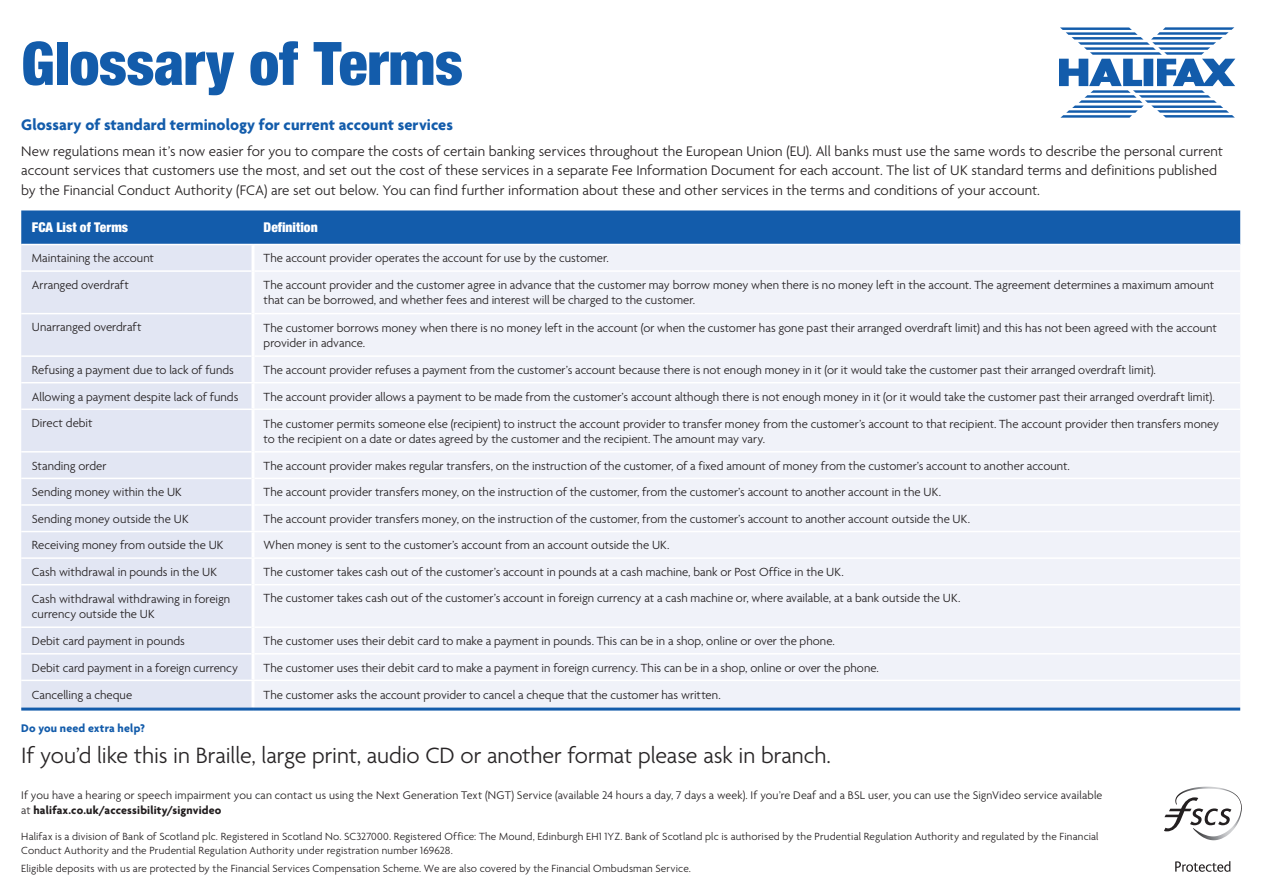
<style>
.page{position:relative;width:1263px;height:893px;background:#fff}
.page>*{position:absolute;margin:0;border:0;box-sizing:border-box;transform-origin:0 0}
._04_Headline{font:900 condensed 60px "Helvetica Neue";letter-spacing:-.005em;color:#135cab}
._08_Braille_Large_Pr{font:300 24px "Agenda";letter-spacing:-.005em;color:#282526}
._06_Letter_Subheads{font:700 16.5px "Agenda";letter-spacing:.005em;color:#135cab}
._05_Letter_Body{font:300 15px/19.5px "Agenda";letter-spacing:.005em;color:#231f20}
.Table_Header{font:900 condensed 13.5px "Helvetica Neue LT Std";color:#fff}
.Table_Body_Copy{font:300 12.75px/15px "Agenda";color:#231f20}
._11_Legal_Copy{font:300 12px/15px "Agenda";letter-spacing:.01em;color:#231f20}
._11_Legal_Headline{font:700 12px "Agenda";letter-spacing:.015em;color:#135cab}
._11_Small_Legal_Copy{font:300 11.25px/13.5px "Agenda";letter-spacing:.015em;color:#231f20}
.s1{font-weight:700}
</style>
<div class="page">
<svg style="left:1059px;top:27px;width:176px;height:91px"></svg>
<div style="left:21px;top:210px;width:1219px;height:34px;background:#135cab"></div>
<div style="left:21px;top:245px;width:230px;height:463px;background:#e2e6f3"></div>
<div style="left:254px;top:245px;width:986px;height:463px;background:#f0f2f9"></div>
<hr style="left:254px;top:270px;width:986px;height:2px;background:#fff">
<hr style="left:21px;top:313px;width:230px;height:1px;background:#fff">
<hr style="left:254px;top:313px;width:986px;height:1px;background:#fff">
<hr style="left:21px;top:355px;width:230px;height:2px;background:#fff">
<hr style="left:254px;top:451px;width:986px;height:2px;background:#fff">
<hr style="left:21px;top:478px;width:230px;height:1px;background:#fff">
<hr style="left:254px;top:478px;width:986px;height:1px;background:#fff">
<hr style="left:21px;top:504px;width:230px;height:2px;background:#fff">
<hr style="left:254px;top:584px;width:986px;height:1px;background:#fff">
<hr style="left:21px;top:626px;width:230px;height:2px;background:#fff">
<hr style="left:254px;top:626px;width:986px;height:2px;background:#fff">
<hr style="left:21px;top:653px;width:230px;height:1px;background:#fff">
<hr style="left:254px;top:355px;width:986px;height:2px;background:#fff">
<hr style="left:254px;top:504px;width:986px;height:2px;background:#fff">
<hr style="left:254px;top:653px;width:986px;height:1px;background:#fff">
<hr style="left:21px;top:270px;width:230px;height:2px;background:#fff">
<hr style="left:21px;top:451px;width:230px;height:2px;background:#fff">
<hr style="left:21px;top:584px;width:230px;height:1px;background:#fff">
<hr style="left:21px;top:708px;width:232px;height:3px;background:#135cab">
<hr style="left:253px;top:708px;width:987px;height:3px;background:#135cab">
<hr style="left:21px;top:382px;width:232px;height:1px;background:#fff">
<hr style="left:253px;top:382px;width:987px;height:1px;background:#fff">
<hr style="left:21px;top:409px;width:232px;height:1px;background:#fff">
<hr style="left:253px;top:409px;width:987px;height:1px;background:#fff">
<hr style="left:21px;top:531px;width:232px;height:1px;background:#fff">
<hr style="left:253px;top:531px;width:987px;height:1px;background:#fff">
<hr style="left:21px;top:557px;width:232px;height:2px;background:#fff">
<hr style="left:253px;top:557px;width:987px;height:2px;background:#fff">
<hr style="left:21px;top:680px;width:232px;height:1px;background:#fff">
<hr style="left:253px;top:680px;width:987px;height:1px;background:#fff">
<svg style="left:1175px;top:861px;width:55px;height:11px"></svg>
<svg style="left:1164px;top:787px;width:78px;height:53px"></svg>
<p class="_04_Headline" style="left:21px;top:14px;width:443px">Glossary of Terms</p>
<p class="_06_Letter_Subheads" style="left:21px;top:116px;width:433px">Glossary of standard terminology for current account services</p>
<p class="_05_Letter_Body" style="left:21px;top:142px;width:1203px">New regulations mean it’s now easier for you to compare the costs of certain banking services throughout the European Union (EU). All banks must use the same words to describe the personal current account services that customers use the most, and set out the cost of these services in a separate Fee Information Document for each account. The list of UK standard terms and definitions published by the Financial Conduct Authority (FCA) are set out below. You can find further information about these and other services in the terms and conditions of your account.</p>
<p class="Table_Header" style="left:32px;top:219px;width:98px">FCA List of Terms</p>
<p class="Table_Header" style="left:264px;top:219px;width:56px">Definition</p>
<p class="Table_Body_Copy" style="left:32px;top:252px;width:124px">Maintaining the account</p>
<p class="Table_Body_Copy" style="left:264px;top:252px;width:347px">The account provider operates the account for use by the customer.</p>
<p class="Table_Body_Copy" style="left:32px;top:278px;width:99px">Arranged overdraft</p>
<p class="Table_Body_Copy" style="left:264px;top:279px;width:952px">The account provider and the customer agree in advance that the customer may borrow money when there is no money left in the account. The agreement determines a maximum amount that can be borrowed, and whether fees and interest will be charged to the customer.</p>
<p class="Table_Body_Copy" style="left:32px;top:320px;width:111px">Unarranged overdraft</p>
<p class="Table_Body_Copy" style="left:264px;top:321px;width:955px">The customer borrows money when there is no money left in the account (or when the customer has gone past their arranged overdraft limit) and this has not been agreed with the account provider in advance.</p>
<p class="Table_Body_Copy" style="left:32px;top:363px;width:204px">Refusing a payment due to lack of funds</p>
<p class="Table_Body_Copy" style="left:264px;top:363px;width:894px">The account provider refuses a payment from the customer’s account because there is not enough money in it (or it would take the customer past their arranged overdraft limit).</p>
<p class="Table_Body_Copy" style="left:32px;top:390px;width:208px">Allowing a payment despite lack of funds</p>
<p class="Table_Body_Copy" style="left:264px;top:390px;width:953px">The account provider allows a payment to be made from the customer’s account although there is not enough money in it (or it would take the customer past their arranged overdraft limit).</p>
<p class="Table_Body_Copy" style="left:32px;top:416px;width:62px">Direct debit</p>
<p class="Table_Body_Copy" style="left:264px;top:417px;width:957px">The customer permits someone else (recipient) to instruct the account provider to transfer money from the customer’s account to that recipient. The account provider then transfers money to the recipient on a date or dates agreed by the customer and the recipient. The amount may vary.</p>
<p class="Table_Body_Copy" style="left:32px;top:459px;width:76px">Standing order</p>
<p class="Table_Body_Copy" style="left:264px;top:459px;width:808px">The account provider makes regular transfers, on the instruction of the customer, of a fixed amount of money from the customer’s account to another account.</p>
<p class="Table_Body_Copy" style="left:32px;top:485px;width:151px">Sending money within the UK</p>
<p class="Table_Body_Copy" style="left:264px;top:485px;width:679px">The account provider transfers money, on the instruction of the customer, from the customer’s account to another account in the UK.</p>
<p class="Table_Body_Copy" style="left:32px;top:512px;width:158px">Sending money outside the UK</p>
<p class="Table_Body_Copy" style="left:264px;top:512px;width:708px">The account provider transfers money, on the instruction of the customer, from the customer’s account to another account outside the UK.</p>
<p class="Table_Body_Copy" style="left:32px;top:539px;width:193px">Receiving money from outside the UK</p>
<p class="Table_Body_Copy" style="left:264px;top:539px;width:407px">When money is sent to the customer’s account from an account outside the UK.</p>
<p class="Table_Body_Copy" style="left:32px;top:565px;width:187px">Cash withdrawal in pounds in the UK</p>
<p class="Table_Body_Copy" style="left:264px;top:565px;width:582px">The customer takes cash out of the customer’s account in pounds at a cash machine, bank or Post Office in the UK.</p>
<p class="Table_Body_Copy" style="left:32px;top:592px;width:200px">Cash withdrawal withdrawing in foreign currency outside the UK</p>
<p class="Table_Body_Copy" style="left:264px;top:591px;width:698px">The customer takes cash out of the customer’s account in foreign currency at a cash machine or, where available, at a bank outside the UK.</p>
<p class="Table_Body_Copy" style="left:32px;top:634px;width:155px">Debit card payment in pounds</p>
<p class="Table_Body_Copy" style="left:264px;top:634px;width:573px">The customer uses their debit card to make a payment in pounds. This can be in a shop, online or over the phone.</p>
<p class="Table_Body_Copy" style="left:32px;top:661px;width:208px">Debit card payment in a foreign currency</p>
<p class="Table_Body_Copy" style="left:264px;top:661px;width:617px">The customer uses their debit card to make a payment in foreign currency. This can be in a shop, online or over the phone.</p>
<p class="Table_Body_Copy" style="left:32px;top:688px;width:102px">Cancelling a cheque</p>
<p class="Table_Body_Copy" style="left:264px;top:688px;width:459px">The customer asks the account provider to cancel a cheque that the customer has written.</p>
<p class="_11_Legal_Headline" style="left:21px;top:721px;width:125px">Do you need extra help?</p>
<p class="_08_Braille_Large_Pr" style="left:21px;top:742px;width:811px">If you’d like this in Braille, large print, audio CD or another format please ask in branch.</p>
<p class="_11_Legal_Copy" style="left:21px;top:789px;width:1083px">If you have a hearing or speech impairment you can contact us using the Next Generation Text (NGT) Service (available 24 hours a day, 7 days a week). If you’re Deaf and a BSL user, you can use the SignVideo service available at <span class="s1">halifax.co.uk/accessibility/signvideo</span></p>
<p class="_11_Small_Legal_Copy" style="left:21px;top:831px;width:1079px">Halifax is a division of Bank of Scotland plc. Registered in Scotland No. SC327000. Registered Office: The Mound, Edinburgh EH1 1YZ. Bank of Scotland plc is authorised by the Prudential Regulation Authority and regulated by the Financial<br>Conduct Authority and the Prudential Regulation Authority under registration number 169628.</p>
<p class="_11_Small_Legal_Copy" style="left:21px;top:862px;width:671px">Eligible deposits with us are protected by the Financial Services Compensation Scheme. We are also covered by the Financial Ombudsman Service.</p>
</div>
